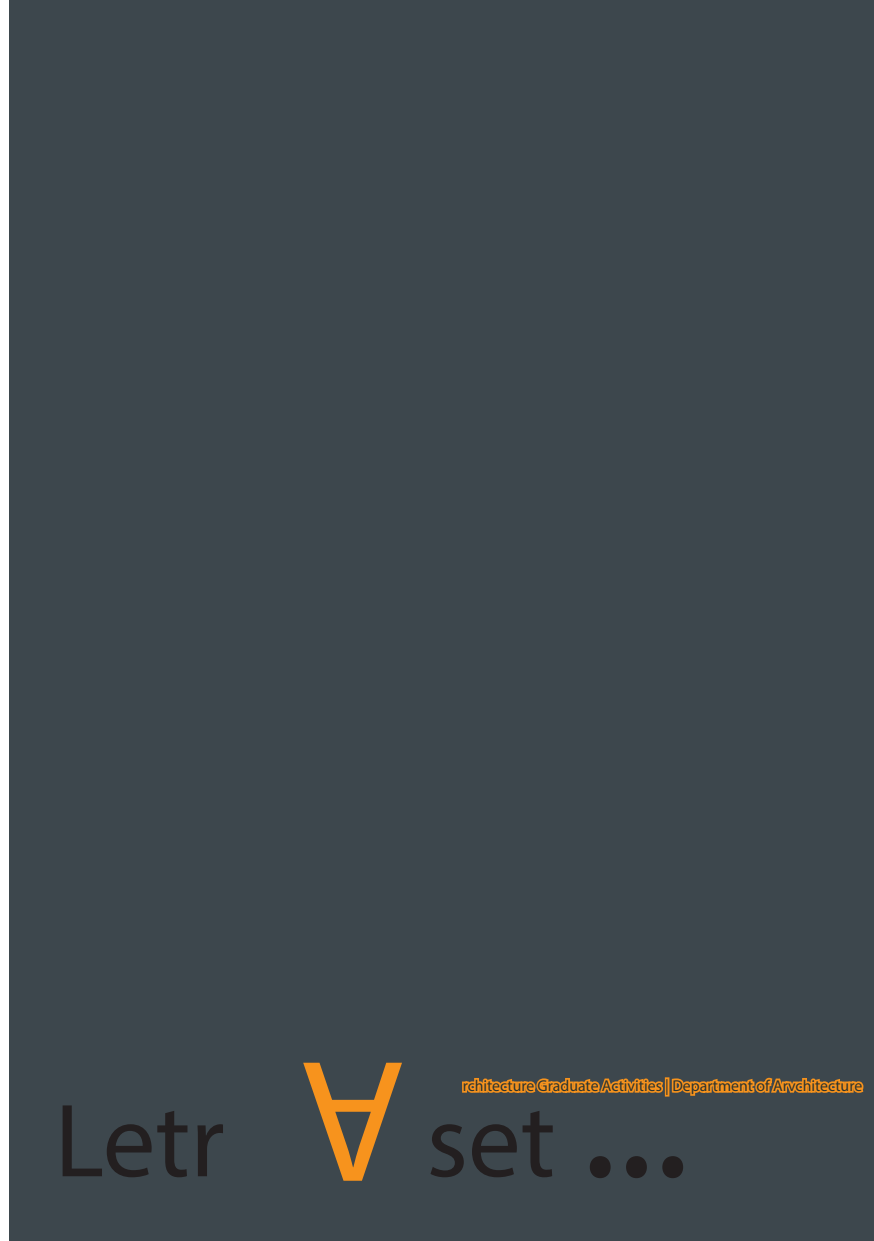
<style>
.page{position:relative;width:874px;height:1241px;background:#fff}
.page>*{position:absolute;margin:0;border:0;box-sizing:border-box;transform-origin:0 0}
.t1{font:175px "Myriad Pro";color:#f7931d}
.t2{font:105px "Myriad Pro";color:#231f20}
.t3{font:15.75px "Myriad Pro";color:#2b3330}
.s1{font-size:175px}
</style>
<div class="page">
<hr style="left:0;top:0;width:1px;height:1240px;background:#3d474d">
<div style="left:10px;top:0;width:863px;height:1240px;background:#3d474d"></div>
<svg style="left:462px;top:1077px;width:402px;height:20px"></svg>
<p class="t1" style="left:406px;top:1229px;width:109px;rotate:-180deg">A</p>
<p class="t3" style="left:462px;top:1075px;width:401px">rchitecture Graduate Activities | Department of Arvchitecture</p>
<p class="t2" style="left:55px;top:1075px;width:636px">Letr set <span class="s1">...</span></p>
</div>
